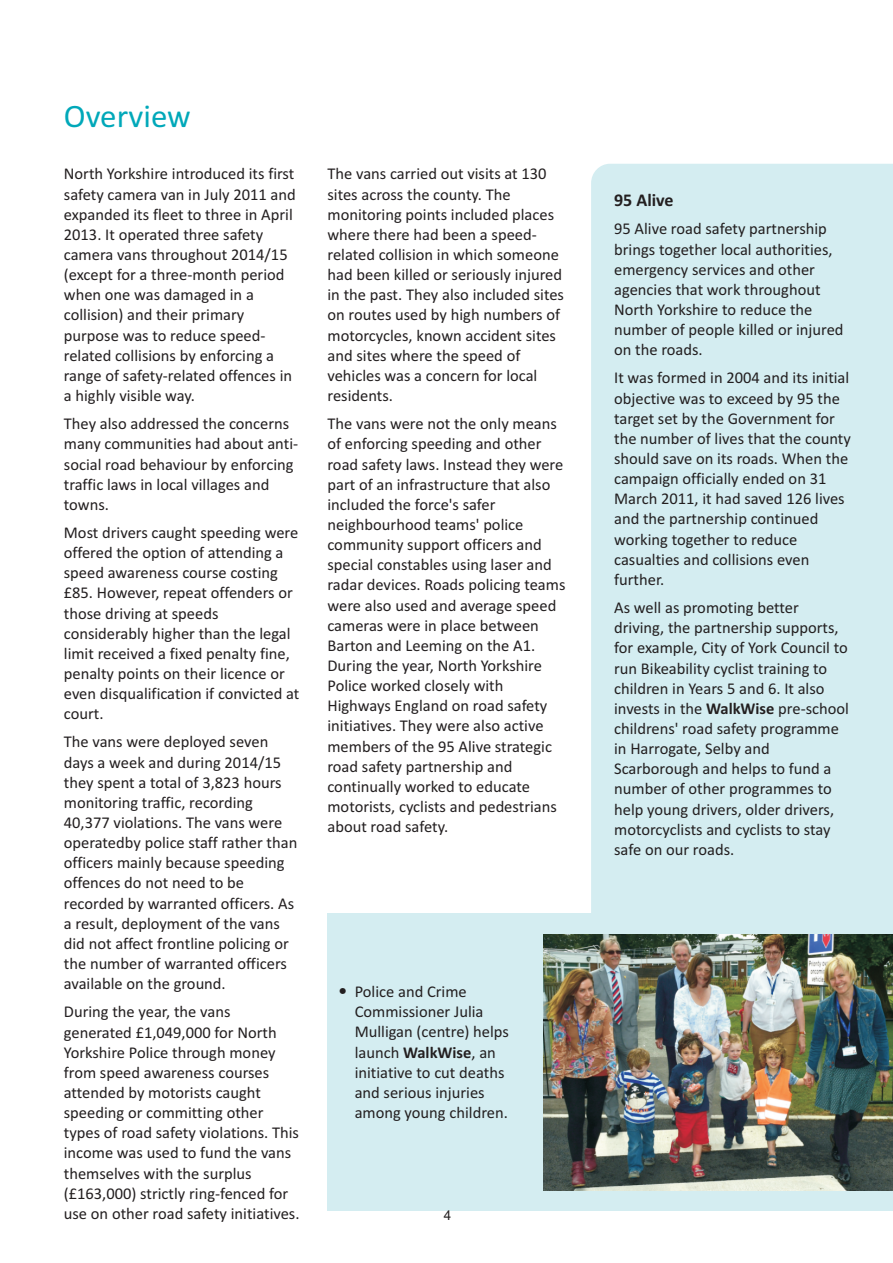
<style>
.page{position:relative;width:893px;height:1263px;background:#fff}
.page>*{position:absolute;margin:0;border:0;box-sizing:border-box;transform-origin:0 0}
.t1{font:33px "Calibri";color:#00a8b9}
.t2{font:700 18px "Calibri";color:#231f20}
.t3{font:16.5px/20.1px "Calibri";color:#231f20}
.t4{font:13.5px "Arial";color:#231f20}
.s1{font-weight:700}
</style>
<div class="page">
<div style="left:327px;top:914px;width:566px;height:297px;background:#d4edf1"></div>
<div style="left:591px;top:164px;width:302px;height:771px;background:#d4edf1"></div>
<img style="left:543px;top:935px;width:350px;height:255px">
<h1 class="t1" style="left:64px;top:103px;width:128px">Overview</h1>
<p class="t3" style="left:64px;top:165px;width:233px">North Yorkshire introduced its first safety camera van in July 2011 and expanded its fleet to three in April<br>2013. It operated three safety camera vans throughout 2014/15 (except for a three-month period when one was damaged in a collision) and their primary purpose was to reduce speed&shy;related collisions by enforcing a range of safety-related offences in a highly visible way.</p>
<p class="t3" style="left:64px;top:415px;width:236px">They also addressed the concerns many communities had about anti&shy;social road behaviour by enforcing traffic laws in local villages and towns.</p>
<p class="t3" style="left:64px;top:524px;width:237px">Most drivers caught speeding were offered the option of attending a speed awareness course costing £85. However, repeat offenders or those driving at speeds considerably higher than the legal limit received a fixed penalty fine, penalty points on their licence or even disqualification if convicted at court.</p>
<p class="t3" style="left:64px;top:733px;width:235px">The vans were deployed seven days a week and during 2014/15 they spent a total of 3,823 hours monitoring traffic, recording<br>40,377 violations. The vans were operatedby police staff rather than officers mainly because speeding offences do not need to be recorded by warranted officers. As a result, deployment of the vans did not affect frontline policing or the number of warranted officers available on the ground.</p>
<p class="t3" style="left:64px;top:1003px;width:237px">During the year, the vans generated £1,049,000 for North<br>Yorkshire Police through money from speed awareness courses attended by motorists caught speeding or committing other types of road safety violations. This income was used to fund the vans themselves with the surplus (£163,000) strictly ring-fenced for use on other road safety initiatives.</p>
<p class="t3" style="left:327px;top:165px;width:238px">The vans carried out visits at 130 sites across the county. The monitoring points included places where there had been a speed&shy;related collision in which someone had been killed or seriously injured in the past. They also included sites on routes used by high numbers of motorcycles, known accident sites and sites where the speed of vehicles was a concern for local residents.</p>
<p class="t3" style="left:327px;top:415px;width:240px">The vans were not the only means of enforcing speeding and other road safety laws. Instead they were part of an infrastructure that also included the force's safer neighbourhood teams' police community support officers and special constables using laser and radar devices. Roads policing teams were also used and average speed cameras were in place between<br>Barton and Leeming on the A1.<br>During the year, North Yorkshire<br>Police worked closely with<br>Highways England on road safety initiatives. They were also active members of the 95 Alive strategic road safety partnership and continually worked to educate motorists, cyclists and pedestrians about road safety.</p>
<p class="t3" style="left:355px;top:983px;width:156px">Police and Crime<br>Commissioner Julia<br>Mulligan (centre) helps launch <span class="s1">WalkWise</span>, an initiative to cut deaths and serious injuries among young children.</p>
<p class="t4" style="left:444px;top:1210px;width:9px">4</p>
<p class="t2" style="left:614px;top:192px;width:61px">95 Alive</p>
<p class="t3" style="left:614px;top:220px;width:231px">95 Alive road safety partnership brings together local authorities, emergency services and other agencies that work throughout<br>North Yorkshire to reduce the number of people killed or injured on the roads.</p>
<p class="t3" style="left:614px;top:369px;width:238px">It was formed in 2004 and its initial objective was to exceed by 95 the target set by the Government for the number of lives that the county should save on its roads. When the campaign officially ended on 31<br>March 2011, it had saved 126 lives and the partnership continued working together to reduce casualties and collisions even further.</p>
<p class="t3" style="left:614px;top:599px;width:236px">As well as promoting better driving, the partnership supports, for example, City of York Council to run Bikeability cyclist training to children in Years 5 and 6. It also invests in the <span class="s1">WalkWise</span> pre-school childrens' road safety programme in Harrogate, Selby and<br>Scarborough and helps to fund a number of other programmes to help young drivers, older drivers, motorcyclists and cyclists to stay safe on our roads.</p>
</div>
